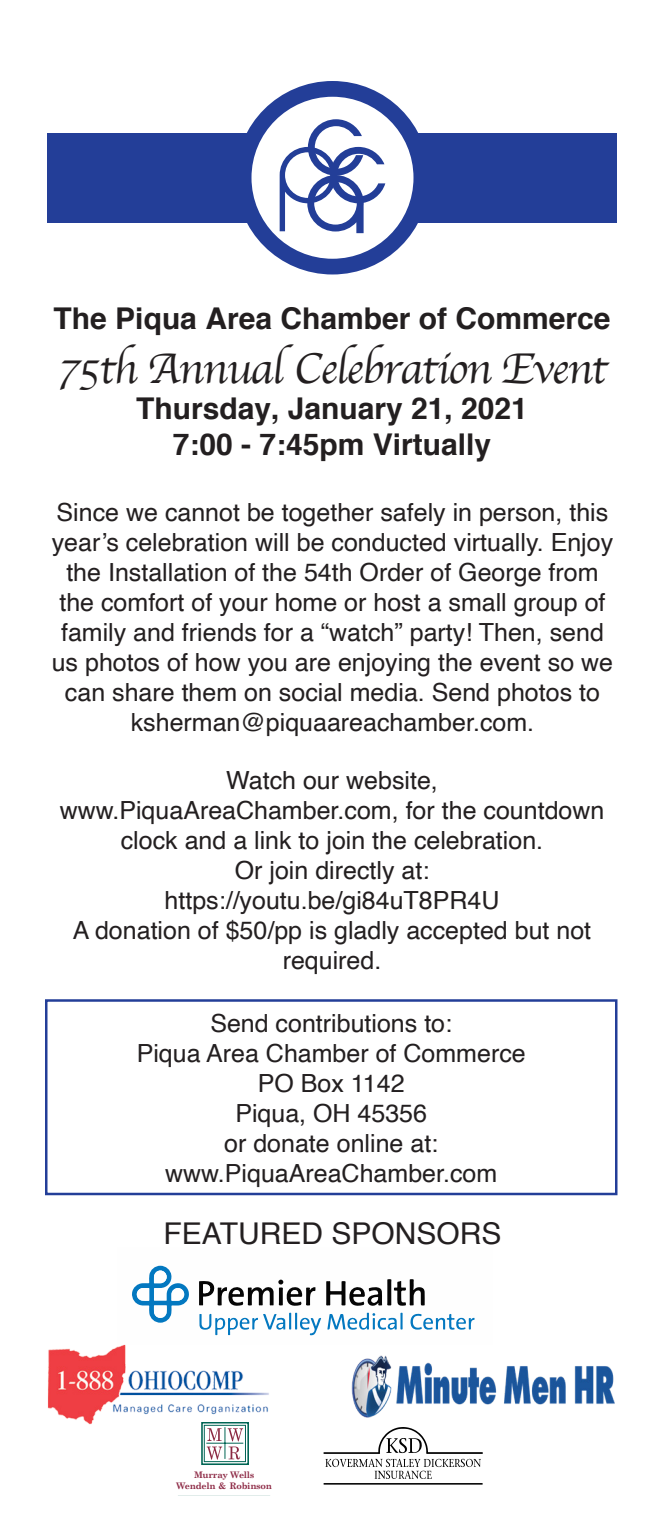
<style>
.page{position:relative;width:660px;height:1530px;background:#fff}
.page>*{position:absolute;margin:0;border:0;box-sizing:border-box;transform-origin:0 0}
.t1{font:45px "Apple Chancery";letter-spacing:-.03em;color:#231f20}
.t2{font:700 30px "Helvetica";color:#231f20}
.t3{font:30px "Helvetica";color:#231f20}
.t4{font:25px/30px "Helvetica";color:#231f20;text-align:center}
.t5{font:700 9px/10.8px "Century Schoolbook";letter-spacing:-.03em;color:#8b2642;text-align:center}
</style>
<div class="page">
<svg style="left:132px;top:1265px;width:343px;height:71px"></svg>
<div style="left:48px;top:133px;width:570px;height:90px;background:#233e98"></div>
<div style="left:236px;top:81px;width:193px;height:193px;background:#233e98;border-radius:50%"></div>
<div style="left:251px;top:97px;width:163px;height:162px;background:#fff;border-radius:50%"></div>
<svg style="left:280px;top:119px;width:105px;height:114px"></svg>
<div style="left:45px;top:999px;width:573px;height:196px;border:2px solid #233e98"></div>
<div style="left:201px;top:1422px;width:48px;height:43px;border:2px solid #006554"></div>
<svg style="left:204px;top:1429px;width:42px;height:33px"></svg>
<svg style="left:324px;top:1427px;width:159px;height:58px"></svg>
<img style="left:48px;top:1344px;width:221px;height:85px">
<img style="left:351px;top:1356px;width:264px;height:61px">
<p class="t2" style="left:54px;top:294px;width:558px">The Piqua Area Chamber of Commerce</p>
<p class="t1" style="left:57px;top:332px;width:551px">75th Annual Celebration Event</p>
<p class="t2" style="left:136px;top:384px;width:393px">Thursday, January 21, 2021</p>
<p class="t2" style="left:173px;top:420px;width:320px">7:00 - 7:45pm Virtually</p>
<p class="t4" style="left:52px;top:498px;width:563px">Since we cannot be together safely in person, this year’s celebration will be conducted virtually. Enjoy the Installation of the 54th Order of George from the comfort of your home or host a small group of family and friends for a “watch” party! Then, send us photos of how you are enjoying the event so we can share them on social media. Send photos to ksherman@piquaareachamber.com.</p>
<p class="t4" style="left:226px;top:766px;width:213px">Watch our website,</p>
<p class="t4" style="left:60px;top:796px;width:546px">www.PiquaAreaChamber.com, for the countdown clock and a link to join the celebration.</p>
<p class="t4" style="left:235px;top:856px;width:196px">Or join directly at:</p>
<p class="t4" style="left:165px;top:886px;width:336px">https://youtu.be/gi84uT8PR4U</p>
<p class="t4" style="left:73px;top:916px;width:520px">A donation of $50/pp is gladly accepted but not required.</p>
<p class="t4" style="left:210px;top:1009px;width:243px">Send contributions to:</p>
<p class="t4" style="left:137px;top:1039px;width:391px">Piqua Area Chamber of Commerce</p>
<p class="t4" style="left:258px;top:1069px;width:148px">PO Box 1142</p>
<p class="t4" style="left:235px;top:1099px;width:193px">Piqua, OH 45356</p>
<p class="t4" style="left:224px;top:1129px;width:216px">or donate online at:</p>
<p class="t4" style="left:165px;top:1159px;width:334px">www.PiquaAreaChamber.com</p>
<p class="t3" style="left:164px;top:1210px;width:339px">FEATURED SPONSORS</p>
<p class="t5" style="left:176px;top:1469px;width:97px">Murray Wells<br>Wendeln &amp; Robinson</p>
</div>
